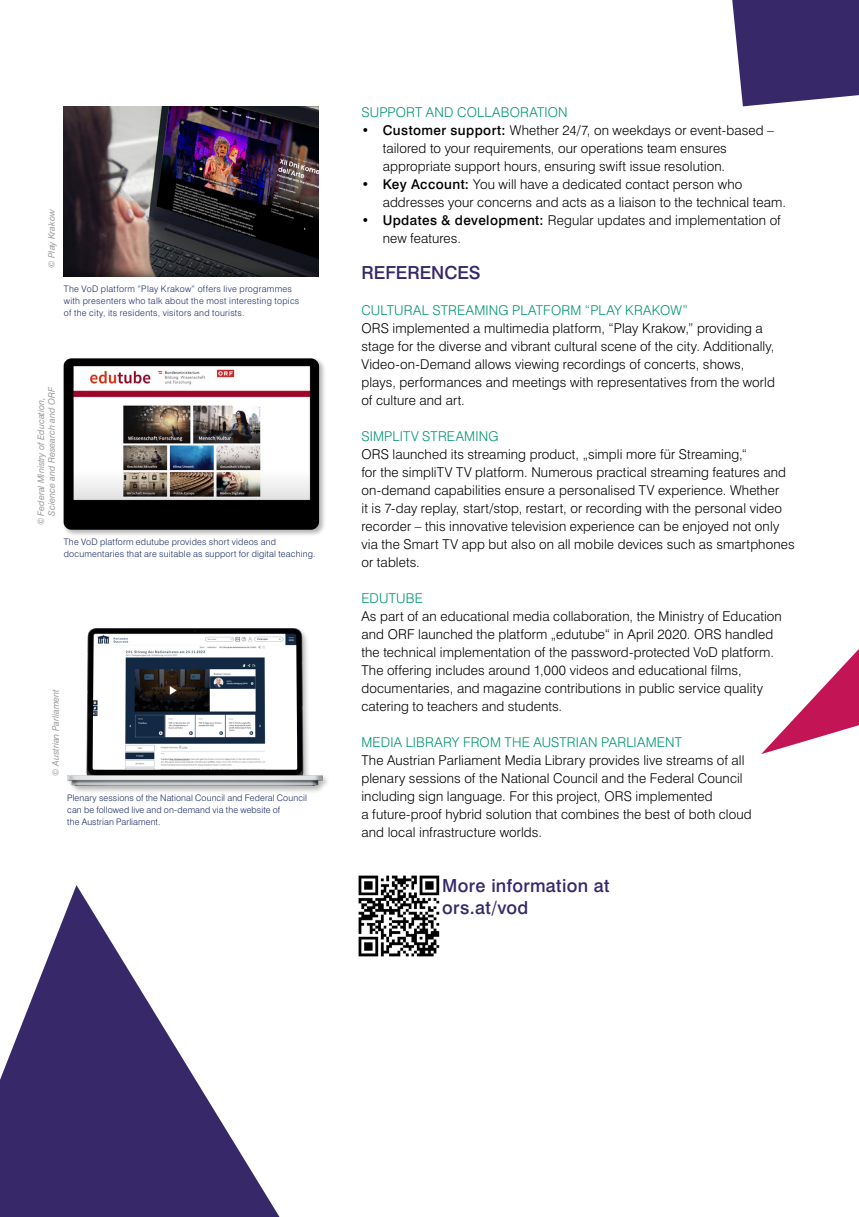
<style>
.page{position:relative;width:859px;height:1217px;background:#fff}
.page>*{position:absolute;margin:0;border:0;box-sizing:border-box;transform-origin:0 0}
.t1{font:500 18px/21.6px "Swiss 721 BT";letter-spacing:.015em;color:#372869}
.t2{font:500 18px "Swiss 721 BT";letter-spacing:-.005em;color:#372869}
.t3{font:300 13.5px/18px "Swiss 721 BT";letter-spacing:.01em;color:#000}
.t4{font:300 13.5px "Swiss 721 BT";letter-spacing:.015em;color:#009673}
.t5{font:300 9px/12px "Swiss 721 BT";letter-spacing:.02em;color:#192864}
.t6{font:italic 9px/10.8px "Swiss 721 BT";letter-spacing:-.005em;color:#9d9d9c}
.s1{font-weight:500}
</style>
<div class="page">
<svg style="left:732px;top:0;width:127px;height:106px;background:#483b76"></svg>
<img style="left:358px;top:875px;width:82px;height:82px">
<svg style="left:0;top:885px;width:279px;height:331px;fill:#372869"></svg>
<svg style="left:761px;top:649px;width:98px;height:105px"></svg>
<img style="left:63px;top:106px;width:256px;height:170px">
<div style="left:62px;top:356px;width:264px;height:181px;background:#000;opacity:.3"></div>
<img style="left:63px;top:358px;width:256px;height:171px">
<div style="left:65px;top:626px;width:265px;height:167px;background:#000;opacity:.3"></div>
<img style="left:67px;top:628px;width:255px;height:157px">
<p class="t6" style="left:46px;top:268px;width:60px;rotate:-90deg">© Play Krakow</p>
<p class="t5" style="left:64px;top:282px;width:237px">The VoD platform “Play Krakow” offers live programmes with presenters who talk about the most interesting topics of the city, its residents, visitors and tourists.</p>
<p class="t6" style="left:35px;top:515px;width:130px;text-indent:-10px;rotate:-90deg">© Federal Ministry of Education,<br>Science and Research and ORF</p>
<p class="t5" style="left:64px;top:535px;width:253px">The VoD platform edutube provides short videos and documentaries that are suitable as support for digital teaching.</p>
<p class="t6" style="left:50px;top:775px;width:88px;rotate:-90deg">© Austrian Parliament</p>
<p class="t5" style="left:67px;top:791px;width:241px">Plenary sessions of the National Council and Federal Council can be followed live and on-demand via the website of<br>the Austrian Parliament.</p>
<p class="t4" style="left:361px;top:103px;width:208px">SUPPORT AND COLLABORATION</p>
<p class="t3" style="left:383px;top:121px;width:393px;text-indent:-21px">• <span class="s1">Customer support:</span> Whether 24/7, on weekdays or event-based – tailored to your requirements, our operations team ensures appropriate support hours, ensuring swift issue resolution.</p>
<p class="t3" style="left:383px;top:174px;width:405px;text-indent:-21px"><span class="s1">• Key Account:</span> You will have a dedicated contact person who addresses your concerns and acts as a liaison to the technical team.</p>
<p class="t3" style="left:383px;top:210px;width:400px;text-indent:-21px"><span class="s1">• Updates &amp; development:</span> Regular updates and implementation of new features.</p>
<h1 class="t2" style="left:361px;top:261px;width:121px">REFERENCES</h1>
<p class="t4" style="left:361px;top:301px;width:328px">CULTURAL STREAMING PLATFORM “PLAY KRAKOW”</p>
<p class="t3" style="left:361px;top:319px;width:415px">ORS implemented a multimedia platform, “Play Krakow,” providing a stage for the diverse and vibrant cultural scene of the city. Additionally, Video-on-Demand allows viewing recordings of concerts, shows, plays, performances and meetings with representatives from the world of culture and art.</p>
<p class="t4" style="left:361px;top:427px;width:139px">SIMPLITV STREAMING</p>
<p class="t3" style="left:361px;top:444px;width:435px">ORS launched its streaming product, „simpli more für Streaming,“<br>for the simpliTV TV platform. Numerous practical streaming features and on-demand capabilities ensure a personalised TV experience. Whether<br>it is 7-day replay, start/stop, restart, or recording with the personal video recorder – this innovative television experience can be enjoyed not only via the Smart TV app but also on all mobile devices such as smartphones or tablets.</p>
<p class="t4" style="left:361px;top:589px;width:63px">EDUTUBE</p>
<p class="t3" style="left:361px;top:606px;width:422px">As part of an educational media collaboration, the Ministry of Education and ORF launched the platform „edutube“ in April 2020. ORS handled the technical implementation of the password-protected VoD platform.<br>The offering includes around 1,000 videos and educational films, documentaries, and magazine contributions in public service quality catering to teachers and students.</p>
<p class="t4" style="left:361px;top:733px;width:322px">MEDIA LIBRARY FROM THE AUSTRIAN PARLIAMENT</p>
<p class="t3" style="left:361px;top:750px;width:392px">The Austrian Parliament Media Library provides live streams of all plenary sessions of the National Council and the Federal Council including sign language. For this project, ORS implemented<br>a future-proof hybrid solution that combines the best of both cloud and local infrastructure worlds.</p>
<h1 class="t1" style="left:442px;top:874px;width:169px">More information at ors.at/vod</h1>
</div>
